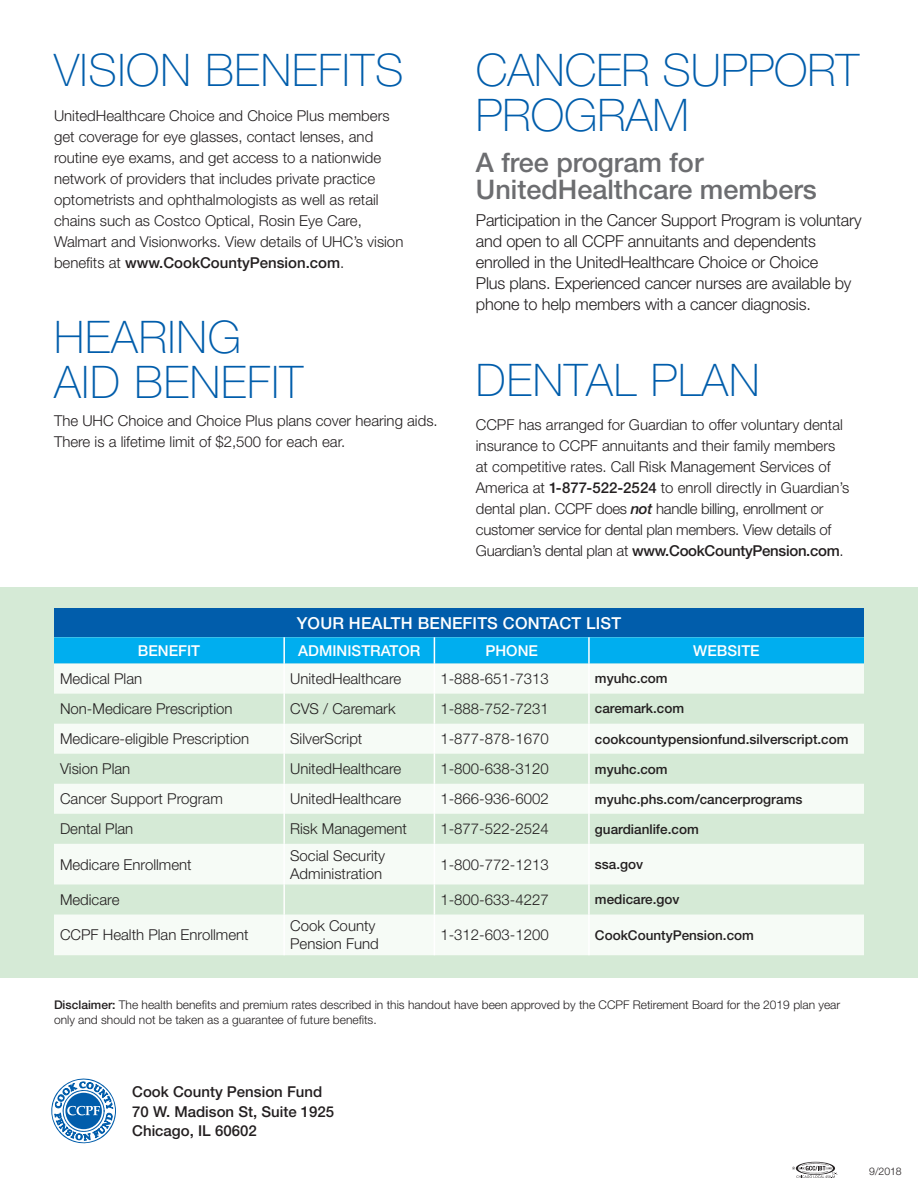
<style>
.page{position:relative;width:918px;height:1188px;background:#fff}
.page>*{position:absolute;margin:0;border:0;box-sizing:border-box;transform-origin:0 0}
.t1{font:100 45px/45px "Helvetica Neue LT Std";letter-spacing:.02em;color:#015dab}
.t2{font:100 45px/45px "Helvetica Neue LT Std";color:#015dab}
.t3{font:500 27px/27px "Helvetica Neue LT Std";color:#6c6d70}
.t4{font:300 16.5px/21px "Helvetica Neue LT Std";letter-spacing:-.01em;color:#231f20}
.t5{font:500 16.5px "Helvetica Neue LT Std";letter-spacing:.01em;color:#fff}
.t6{font:300 15px/21px "Helvetica Neue LT Std";color:#231f20}
.t7{font:500 15px/19.5px "Helvetica Neue LT Std";color:#231f20}
.t8{font:500 15px "Helvetica Neue LT Std";color:#fff}
.t9{font:500 13.5px "Helvetica Neue LT Std";color:#231f20}
.t10{font:300 12px/15px "Helvetica Neue LT Std";color:#231f20}
.t11{font:300 10.5px "Helvetica Neue LT Std";color:#231f20}
.s1{font-weight:500}
.s2{font-weight:500;font-style:italic}
</style>
<div class="page">
<hr style="left:917px;top:0;width:1px;height:95px;background:#015dab">
<div style="left:0;top:587px;width:918px;height:390px;background:#d5ead6"></div>
<div style="left:54px;top:608px;width:810px;height:29px;background:#015dab"></div>
<svg style="left:54px;top:664px;width:810px;height:291px;fill:#f6fbf6"></svg>
<svg style="left:54px;top:637px;width:810px;height:27px"></svg>
<hr style="left:588px;top:637px;width:2px;height:27px;background:#fff">
<hr style="left:283px;top:664px;width:2px;height:30px;background:#fff">
<hr style="left:434px;top:664px;width:1px;height:30px;background:#fff">
<hr style="left:588px;top:664px;width:2px;height:30px;background:#fff">
<hr style="left:283px;top:694px;width:2px;height:30px;background:#fff">
<hr style="left:434px;top:694px;width:1px;height:30px;background:#fff">
<hr style="left:588px;top:694px;width:2px;height:30px;background:#fff">
<hr style="left:283px;top:724px;width:2px;height:30px;background:#fff">
<hr style="left:434px;top:724px;width:1px;height:30px;background:#fff">
<hr style="left:588px;top:724px;width:2px;height:30px;background:#fff">
<hr style="left:283px;top:754px;width:2px;height:30px;background:#fff">
<hr style="left:434px;top:754px;width:1px;height:30px;background:#fff">
<hr style="left:588px;top:754px;width:2px;height:30px;background:#fff">
<hr style="left:283px;top:784px;width:2px;height:30px;background:#fff">
<hr style="left:434px;top:784px;width:1px;height:30px;background:#fff">
<hr style="left:588px;top:784px;width:2px;height:30px;background:#fff">
<hr style="left:283px;top:814px;width:2px;height:30px;background:#fff">
<hr style="left:434px;top:814px;width:1px;height:30px;background:#fff">
<hr style="left:588px;top:814px;width:2px;height:30px;background:#fff">
<hr style="left:283px;top:844px;width:2px;height:41px;background:#fff">
<hr style="left:434px;top:844px;width:1px;height:41px;background:#fff">
<hr style="left:588px;top:844px;width:2px;height:41px;background:#fff">
<hr style="left:283px;top:885px;width:2px;height:30px;background:#fff">
<hr style="left:434px;top:885px;width:1px;height:30px;background:#fff">
<hr style="left:588px;top:885px;width:2px;height:30px;background:#fff">
<hr style="left:283px;top:915px;width:2px;height:40px;background:#fff">
<hr style="left:434px;top:915px;width:1px;height:40px;background:#fff">
<hr style="left:588px;top:915px;width:2px;height:40px;background:#fff">
<svg style="left:51px;top:1078px;width:65px;height:66px"></svg>
<svg style="left:792px;top:1162px;width:46px;height:16px"></svg>
<h1 class="t1" style="left:54px;top:48px;width:351px">VISION BENEFITS</h1>
<p class="t6" style="left:54px;top:104px;width:351px">UnitedHealthcare Choice and Choice Plus members get coverage for eye glasses, contact lenses, and routine eye exams, and get access to a nationwide network of providers that includes private practice optometrists and ophthalmologists as well as retail chains such as Costco Optical, Rosin Eye Care, Walmart and Visionworks. View details of UHC’s vision benefits at <span class="s1">www.CookCountyPension.com</span>.</p>
<h1 class="t1" style="left:54px;top:315px;width:251px">HEARING<br>AID BENEFIT</h1>
<p class="t6" style="left:54px;top:410px;width:385px">The UHC Choice and Choice Plus plans cover hearing aids.<br>There is a lifetime limit of $2,500 for each ear.</p>
<h1 class="t2" style="left:476px;top:48px;width:385px">CANCER SUPPORT<br>PROGRAM</h1>
<h2 class="t3" style="left:476px;top:148px;width:343px">A free program for<br>UnitedHealthcare members</h2>
<p class="t4" style="left:476px;top:210px;width:387px">Participation in the Cancer Support Program is voluntary and open to all CCPF annuitants and dependents enrolled in the UnitedHealthcare Choice or Choice<br>Plus plans. Experienced cancer nurses are available by phone to help members with a cancer diagnosis.</p>
<h1 class="t1" style="left:476px;top:357px;width:285px">DENTAL PLAN</h1>
<p class="t6" style="left:476px;top:414px;width:375px">CCPF has arranged for Guardian to offer voluntary dental insurance to CCPF annuitants and their family members at competitive rates. Call Risk Management Services of America at <span class="s1">1-877-522-2524</span> to enroll directly in Guardian’s dental plan. CCPF does <span class="s2">not</span> handle billing, enrollment or customer service for dental plan members. View details of Guardian’s dental plan at <span class="s1">www.CookCountyPension.com</span>.</p>
<p class="t5" style="left:297px;top:613px;width:326px">YOUR HEALTH BENEFITS CONTACT LIST</p>
<p class="t8" style="left:138px;top:642px;width:64px">BENEFIT</p>
<p class="t8" style="left:298px;top:642px;width:123px">ADMINISTRATOR</p>
<p class="t8" style="left:485px;top:642px;width:54px">PHONE</p>
<p class="t8" style="left:693px;top:642px;width:68px">WEBSITE</p>
<p class="t6" style="left:60px;top:668px;width:84px">Medical Plan</p>
<p class="t6" style="left:290px;top:668px;width:113px">UnitedHealthcare</p>
<p class="t6" style="left:440px;top:668px;width:110px">1-888-651-7313</p>
<p class="t9" style="left:595px;top:671px;width:74px">myuhc.com</p>
<p class="t6" style="left:60px;top:698px;width:174px">Non-Medicare Prescription</p>
<p class="t6" style="left:290px;top:698px;width:107px">CVS / Caremark</p>
<p class="t6" style="left:440px;top:698px;width:110px">1-888-752-7231</p>
<p class="t9" style="left:595px;top:701px;width:91px">caremark.com</p>
<p class="t6" style="left:60px;top:728px;width:191px">Medicare-eligible Prescription</p>
<p class="t6" style="left:290px;top:728px;width:74px">SilverScript</p>
<p class="t6" style="left:440px;top:728px;width:110px">1-877-878-1670</p>
<p class="t9" style="left:595px;top:731px;width:255px">cookcountypensionfund.silverscript.com</p>
<p class="t6" style="left:60px;top:758px;width:72px">Vision Plan</p>
<p class="t6" style="left:290px;top:758px;width:113px">UnitedHealthcare</p>
<p class="t6" style="left:440px;top:758px;width:110px">1-800-638-3120</p>
<p class="t9" style="left:595px;top:761px;width:74px">myuhc.com</p>
<p class="t6" style="left:60px;top:788px;width:164px">Cancer Support Program</p>
<p class="t6" style="left:290px;top:788px;width:113px">UnitedHealthcare</p>
<p class="t6" style="left:440px;top:788px;width:110px">1-866-936-6002</p>
<p class="t9" style="left:595px;top:791px;width:209px">myuhc.phs.com/cancerprograms</p>
<p class="t6" style="left:60px;top:818px;width:75px">Dental Plan</p>
<p class="t6" style="left:290px;top:818px;width:118px">Risk Management</p>
<p class="t6" style="left:440px;top:818px;width:110px">1-877-522-2524</p>
<p class="t9" style="left:595px;top:821px;width:105px">guardianlife.com</p>
<p class="t6" style="left:60px;top:853px;width:133px">Medicare Enrollment</p>
<p class="t6" style="left:290px;top:846px;width:97px;line-height:18px">Social Security<br>Administration</p>
<p class="t6" style="left:440px;top:853px;width:110px">1-800-772-1213</p>
<p class="t9" style="left:595px;top:856px;width:50px">ssa.gov</p>
<p class="t6" style="left:60px;top:889px;width:61px">Medicare</p>
<p class="t6" style="left:440px;top:889px;width:110px">1-800-633-4227</p>
<p class="t9" style="left:595px;top:891px;width:86px">medicare.gov</p>
<p class="t6" style="left:60px;top:924px;width:190px">CCPF Health Plan Enrollment</p>
<p class="t6" style="left:290px;top:917px;width:90px;line-height:18px">Cook County<br>Pension Fund</p>
<p class="t6" style="left:440px;top:924px;width:110px">1-312-603-1200</p>
<p class="t9" style="left:595px;top:927px;width:161px">CookCountyPension.com</p>
<p class="t10" style="left:54px;top:997px;width:788px"><span class="s1">Disclaimer:</span> The health benefits and premium rates described in this handout have been approved by the CCPF Retirement Board for the 2019 plan year only and should not be taken as a guarantee of future benefits.</p>
<p class="t7" style="left:132px;top:1082px;width:204px">Cook County Pension Fund<br>70 W. Madison St, Suite 1925<br>Chicago, IL 60602</p>
<p class="t11" style="left:869px;top:1164px;width:34px">9/2018</p>
</div>
